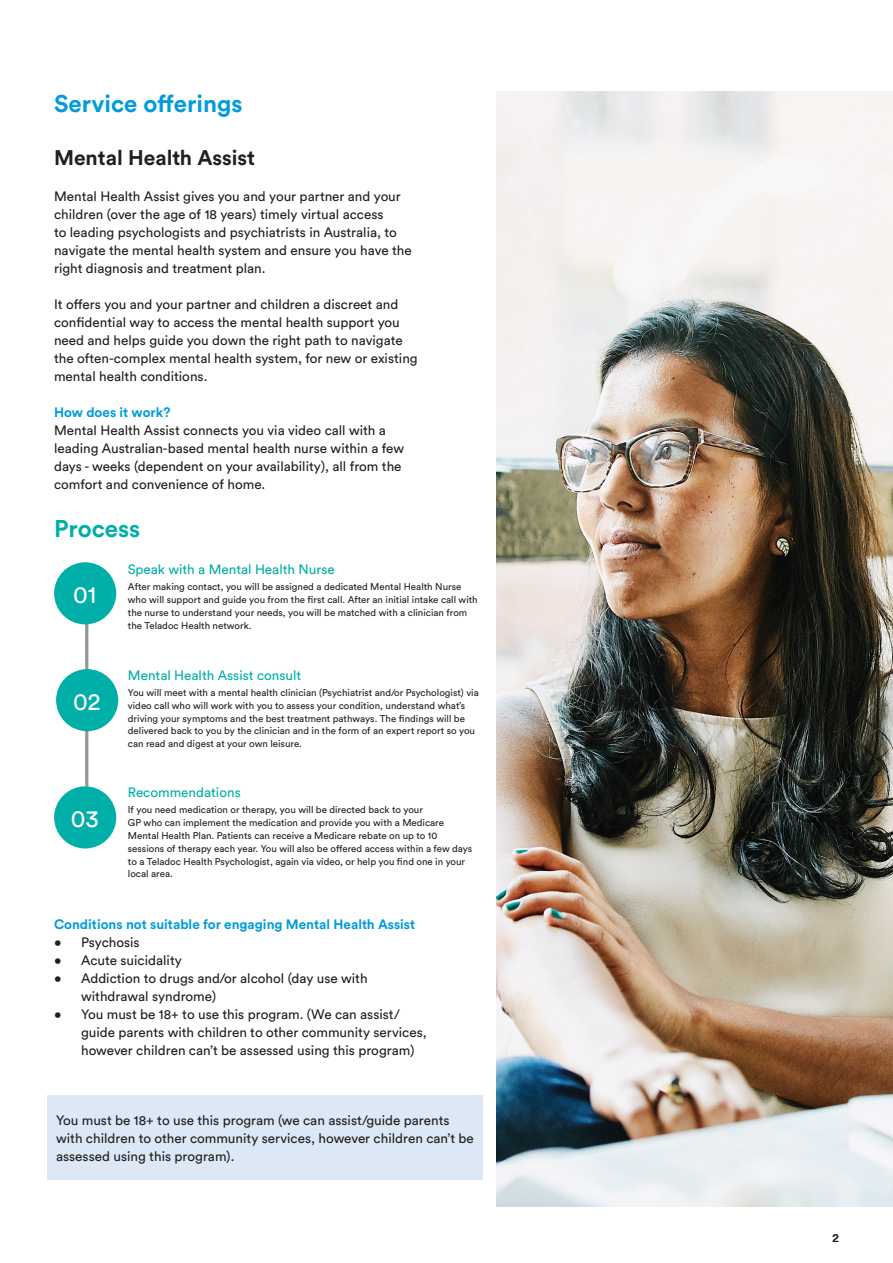
<style>
.page{position:relative;width:893px;height:1263px;background:#fff}
.page>*{position:absolute;margin:0;border:0;box-sizing:border-box;transform-origin:0 0}
.t1{font:700 24px "Circular Pro";color:#009cdc}
.t2{font:700 24px "Circular Pro";color:#00afa8}
.t3{font:24px "Circular Pro";color:#fff}
.t4{font:700 21px "Circular Pro";color:#231f20}
.t5{font:13.5px/18px "Circular Pro";color:#231f20}
.t6{font:13.5px "Circular Pro";color:#00afa8}
.t7{font:700 13.5px "Circular Pro";color:#009cdc}
.t8{font:12px "Circular Pro";color:#231f20}
.t9{font:9.75px/12.9px "Circular Pro";color:#231f20}
</style>
<div class="page">
<div style="left:47px;top:1096px;width:435px;height:84px;background:#dce8f5"></div>
<img style="left:497px;top:91px;width:396px;height:1115px">
<hr style="left:85px;top:608px;width:3px;height:231px;background:#939598">
<div style="left:54px;top:562px;width:62px;height:62px;background:#00afa8;border-radius:50%"></div>
<div style="left:56px;top:669px;width:62px;height:62px;background:#00afa8;border-radius:50%"></div>
<div style="left:54px;top:786px;width:62px;height:62px;background:#00afa8;border-radius:50%"></div>
<h1 class="t1" style="left:54px;top:87px;width:190px">Service offerings</h1>
<h2 class="t4" style="left:54px;top:143px;width:203px">Mental Health Assist</h2>
<p class="t5" style="left:54px;top:187px;width:359px">Mental Health Assist gives you and your partner and your children (over the age of 18 years) timely virtual access<br>to leading psychologists and psychiatrists in Australia, to navigate the mental health system and ensure you have the right diagnosis and treatment plan.</p>
<p class="t5" style="left:54px;top:295px;width:365px">It offers you and your partner and children a discreet and confidential way to access the mental health support you need and helps guide you down the right path to navigate the often-complex mental health system, for new or existing mental health conditions.</p>
<p class="t7" style="left:54px;top:403px;width:118px">How does it work?</p>
<p class="t5" style="left:54px;top:421px;width:352px">Mental Health Assist connects you via video call with a leading Australian-based mental health nurse within a few days - weeks (dependent on your availability), all from the comfort and convenience of home.</p>
<h1 class="t2" style="left:54px;top:512px;width:88px">Process</h1>
<h1 class="t3" style="left:73px;top:579px;width:25px">01</h1>
<h1 class="t3" style="left:73px;top:685px;width:29px">02</h1>
<h1 class="t3" style="left:71px;top:803px;width:29px">03</h1>
<p class="t6" style="left:128px;top:561px;width:208px">Speak with a Mental Health Nurse</p>
<p class="t9" style="left:128px;top:580px;width:351px">After making contact, you will be assigned a dedicated Mental Health Nurse who will support and guide you from the first call. After an initial intake call with the nurse to understand your needs, you will be matched with a clinician from the Teladoc Health network.</p>
<p class="t6" style="left:128px;top:666px;width:175px">Mental Health Assist consult</p>
<p class="t9" style="left:128px;top:686px;width:352px">You will meet with a mental health clinician (Psychiatrist and/or Psychologist) via video call who will work with you to assess your condition, understand what’s driving your symptoms and the best treatment pathways. The findings will be delivered back to you by the clinician and in the form of an expert report so you can read and digest at your own leisure.</p>
<p class="t6" style="left:128px;top:783px;width:114px">Recommendations</p>
<p class="t9" style="left:128px;top:803px;width:346px">If you need medication or therapy, you will be directed back to your<br>GP who can implement the medication and provide you with a Medicare Mental Health Plan. Patients can receive a Medicare rebate on up to 10 sessions of therapy each year. You will also be offered access within a few days to a Teladoc Health Psychologist, again via video, or help you find one in your local area.</p>
<p class="t7" style="left:54px;top:915px;width:363px">Conditions not suitable for engaging Mental Health Assist</p>
<p class="t5" style="left:54px;top:933px;width:87px">• Psychosis</p>
<p class="t5" style="left:54px;top:951px;width:129px">• Acute suicidality</p>
<p class="t5" style="left:81px;top:969px;width:288px;text-indent:-27px">• Addiction to drugs and/or alcohol (day use with withdrawal syndrome)</p>
<p class="t5" style="left:81px;top:1005px;width:347px;text-indent:-27px">• You must be 18+ to use this program. (We can assist/ guide parents with children to other community services, however children can’t be assessed using this program)</p>
<p class="t5" style="left:56px;top:1110px;width:419px">You must be 18+ to use this program (we can assist/guide parents with children to other community services, however children can’t be assessed using this program).</p>
<p class="t8" style="left:833px;top:1229px;width:8px">2</p>
</div>
